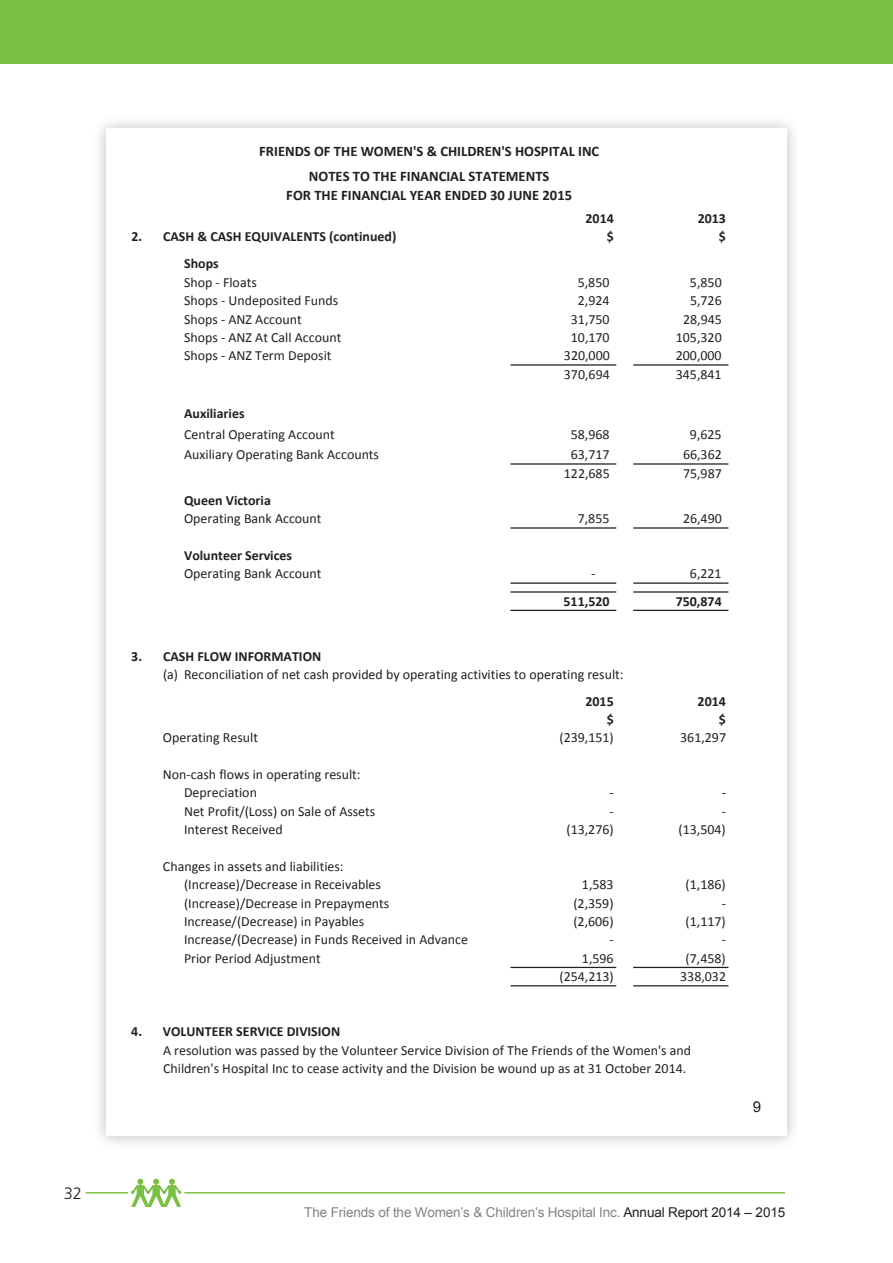
<style>
.page{position:relative;width:893px;height:1263px;background:#fff}
.page>*{position:absolute;margin:0;border:0;box-sizing:border-box;transform-origin:0 0}
.t1{font:300 16.5px "Frutiger";color:#231f20}
.For_More_Information{font:15px "Arial";color:#231f20}
.t2{font:700 14.55px/25.2px "Calibri";color:#231f20;text-align:center}
.t3{font:13.95px/18.3px "Calibri";color:#231f20}
.t4{font:700 13.95px "Calibri";color:#231f20}
.t5{font:13.5px "Arial";letter-spacing:-.01em;color:#808285}
.s1{font-weight:700}
.s2{color:#231f20}
</style>
<div class="page">
<hr style="left:185px;top:1192px;width:599px;height:1px;background:#79c142">
<hr style="left:86px;top:1192px;width:42px;height:1px;background:#79c142">
<svg style="left:131px;top:1179px;width:50px;height:28px"></svg>
<div style="left:92px;top:113px;width:709px;height:1036px;background:#231f20;opacity:.3"></div>
<div style="left:106px;top:128px;width:681px;height:1007px;background:#fff"></div>
<hr style="left:510px;top:364px;width:106px;height:2px;background:#231f20">
<hr style="left:510px;top:463px;width:106px;height:2px;background:#231f20">
<hr style="left:510px;top:527px;width:106px;height:2px;background:#231f20">
<hr style="left:510px;top:582px;width:106px;height:2px;background:#231f20">
<hr style="left:510px;top:591px;width:106px;height:2px;background:#231f20">
<hr style="left:510px;top:610px;width:106px;height:1px;background:#231f20">
<hr style="left:510px;top:967px;width:106px;height:1px;background:#231f20">
<hr style="left:510px;top:985px;width:106px;height:1px;background:#231f20">
<hr style="left:633px;top:364px;width:95px;height:2px;background:#231f20">
<hr style="left:633px;top:463px;width:95px;height:2px;background:#231f20">
<hr style="left:633px;top:527px;width:95px;height:2px;background:#231f20">
<hr style="left:633px;top:582px;width:95px;height:2px;background:#231f20">
<hr style="left:633px;top:591px;width:95px;height:2px;background:#231f20">
<hr style="left:633px;top:610px;width:95px;height:1px;background:#231f20">
<hr style="left:633px;top:967px;width:95px;height:1px;background:#231f20">
<hr style="left:633px;top:985px;width:95px;height:1px;background:#231f20">
<div style="left:0;top:0;width:893px;height:64px;background:#79c142"></div>
<p class="t1" style="left:64px;top:1183px;width:20px">32</p>
<p class="t2" style="left:259px;top:138px;width:342px">FRIENDS OF THE WOMEN'S &amp; CHILDREN'S HOSPITAL INC<br>NOTES TO THE FINANCIAL STATEMENTS</p>
<p class="t2" style="left:286px;top:182px;width:287px">FOR THE FINANCIAL YEAR ENDED 30 JUNE 2015</p>
<p class="t4" style="left:585px;top:209px;width:30px">2014</p>
<p class="t4" style="left:698px;top:209px;width:30px">2013</p>
<p class="t4" style="left:131px;top:228px;width:267px">2. CASH &amp; CASH EQUIVALENTS (continued)</p>
<p class="t4" style="left:607px;top:228px;width:9px">$</p>
<p class="t4" style="left:719px;top:228px;width:9px">$</p>
<p class="t3" style="left:184px;top:255px;width:74px"><span class="s1">Shops<br></span>Shop --‐ Floats</p>
<p class="t3" style="left:578px;top:273px;width:33px">5,850</p>
<p class="t3" style="left:690px;top:273px;width:33px">5,850</p>
<p class="t3" style="left:184px;top:291px;width:156px">Shops --‐ Undeposited Funds</p>
<p class="t3" style="left:578px;top:291px;width:33px">2,924</p>
<p class="t3" style="left:690px;top:291px;width:33px">5,726</p>
<p class="t3" style="left:184px;top:310px;width:119px">Shops --‐ ANZ Account</p>
<p class="t3" style="left:571px;top:310px;width:40px">31,750</p>
<p class="t3" style="left:683px;top:310px;width:40px">28,945</p>
<p class="t3" style="left:184px;top:328px;width:159px">Shops --‐ ANZ At Call Account</p>
<p class="t3" style="left:571px;top:328px;width:40px">10,170</p>
<p class="t3" style="left:676px;top:328px;width:47px">105,320</p>
<p class="t3" style="left:184px;top:347px;width:149px">Shops --‐ ANZ Term Deposit</p>
<p class="t3" style="left:564px;top:347px;width:47px">320,000</p>
<p class="t3" style="left:676px;top:347px;width:47px">200,000</p>
<p class="t3" style="left:564px;top:365px;width:47px">370,694</p>
<p class="t3" style="left:676px;top:365px;width:47px">345,841</p>
<p class="t3" style="left:184px;top:403px;width:152px;line-height:20.7px"><span class="s1">Auxiliaries<br></span>Central Operating Account</p>
<p class="t3" style="left:571px;top:425px;width:40px">58,968</p>
<p class="t3" style="left:690px;top:425px;width:33px">9,625</p>
<p class="t3" style="left:184px;top:446px;width:196px">Auxiliary Operating Bank Accounts</p>
<p class="t3" style="left:571px;top:446px;width:40px">63,717</p>
<p class="t3" style="left:683px;top:446px;width:40px">66,362</p>
<p class="t3" style="left:564px;top:464px;width:47px">122,685</p>
<p class="t3" style="left:683px;top:464px;width:40px">75,987</p>
<p class="t3" style="left:184px;top:491px;width:139px"><span class="s1">Queen Victoria<br></span>Operating Bank Account</p>
<p class="t3" style="left:578px;top:510px;width:33px">7,855</p>
<p class="t3" style="left:683px;top:510px;width:40px">26,490</p>
<p class="t3" style="left:184px;top:546px;width:139px"><span class="s1">Volunteer Services<br></span>Operating Bank Account</p>
<p class="t3" style="left:591px;top:565px;width:6px">--‐</p>
<p class="t3" style="left:690px;top:565px;width:33px">6,221</p>
<p class="t4" style="left:564px;top:592px;width:47px">511,520</p>
<p class="t4" style="left:676px;top:592px;width:47px">750,874</p>
<p class="t3" style="left:163px;top:647px;width:462px;text-indent:-32px"><span class="s1">3. CASH FLOW INFORMATION<br></span>(a) Reconciliation of net cash provided by operating activities to operating result:</p>
<p class="t4" style="left:585px;top:692px;width:30px">2015</p>
<p class="t4" style="left:698px;top:692px;width:30px">2014</p>
<p class="t4" style="left:607px;top:710px;width:9px">$</p>
<p class="t4" style="left:719px;top:710px;width:9px">$</p>
<p class="t3" style="left:163px;top:728px;width:97px">Operating Result</p>
<p class="t3" style="left:559px;top:728px;width:56px">(239,151)</p>
<p class="t3" style="left:680px;top:728px;width:47px">361,297</p>
<p class="t3" style="left:184px;top:765px;width:178px;text-indent:-21px">Non--‐cash flows in operating result:<br>Depreciation</p>
<p class="t3" style="left:610px;top:784px;width:6px">--‐</p>
<p class="t3" style="left:722px;top:784px;width:6px">--‐</p>
<p class="t3" style="left:184px;top:802px;width:193px">Net Profit/(Loss) on Sale of Assets</p>
<p class="t3" style="left:610px;top:802px;width:6px">--‐</p>
<p class="t3" style="left:722px;top:802px;width:6px">--‐</p>
<p class="t3" style="left:184px;top:820px;width:100px">Interest Received</p>
<p class="t3" style="left:566px;top:820px;width:49px">(13,276)</p>
<p class="t3" style="left:679px;top:820px;width:49px">(13,504)</p>
<p class="t3" style="left:184px;top:857px;width:198px;text-indent:-21px">Changes in assets and liabilities: (Increase)/Decrease in Receivables</p>
<p class="t3" style="left:582px;top:875px;width:33px">1,583</p>
<p class="t3" style="left:686px;top:875px;width:42px">(1,186)</p>
<p class="t3" style="left:184px;top:894px;width:207px">(Increase)/Decrease in Prepayments</p>
<p class="t3" style="left:573px;top:894px;width:42px">(2,359)</p>
<p class="t3" style="left:722px;top:894px;width:6px">--‐</p>
<p class="t3" style="left:184px;top:912px;width:182px">Increase/(Decrease) in Payables</p>
<p class="t3" style="left:573px;top:912px;width:42px">(2,606)</p>
<p class="t3" style="left:686px;top:912px;width:42px">(1,117)</p>
<p class="t3" style="left:184px;top:931px;width:285px">Increase/(Decrease) in Funds Received in Advance</p>
<p class="t3" style="left:609px;top:931px;width:6px">--‐</p>
<p class="t3" style="left:722px;top:931px;width:6px">--‐</p>
<p class="t3" style="left:184px;top:949px;width:138px">Prior Period Adjustment</p>
<p class="t3" style="left:582px;top:949px;width:33px">1,596</p>
<p class="t3" style="left:686px;top:949px;width:42px">(7,458)</p>
<p class="t3" style="left:559px;top:967px;width:56px">(254,213)</p>
<p class="t3" style="left:680px;top:967px;width:47px">338,032</p>
<p class="t4" style="left:131px;top:1023px;width:210px">4. VOLUNTEER SERVICE DIVISION</p>
<p class="t3" style="left:163px;top:1041px;width:530px">A resolution was passed by the Volunteer Service Division of The Friends of the Women's and<br>Children's Hospital Inc to cease activity and the Division be wound up as at 31 October 2014.</p>
<p class="For_More_Information" style="left:753px;top:1097px;width:10px">9</p>
<p class="t5" style="left:304px;top:1203px;width:482px">The Friends of the Women’s &amp; Children’s Hospital Inc. <span class="s2">Annual Report 2014 – 2015</span></p>
</div>
